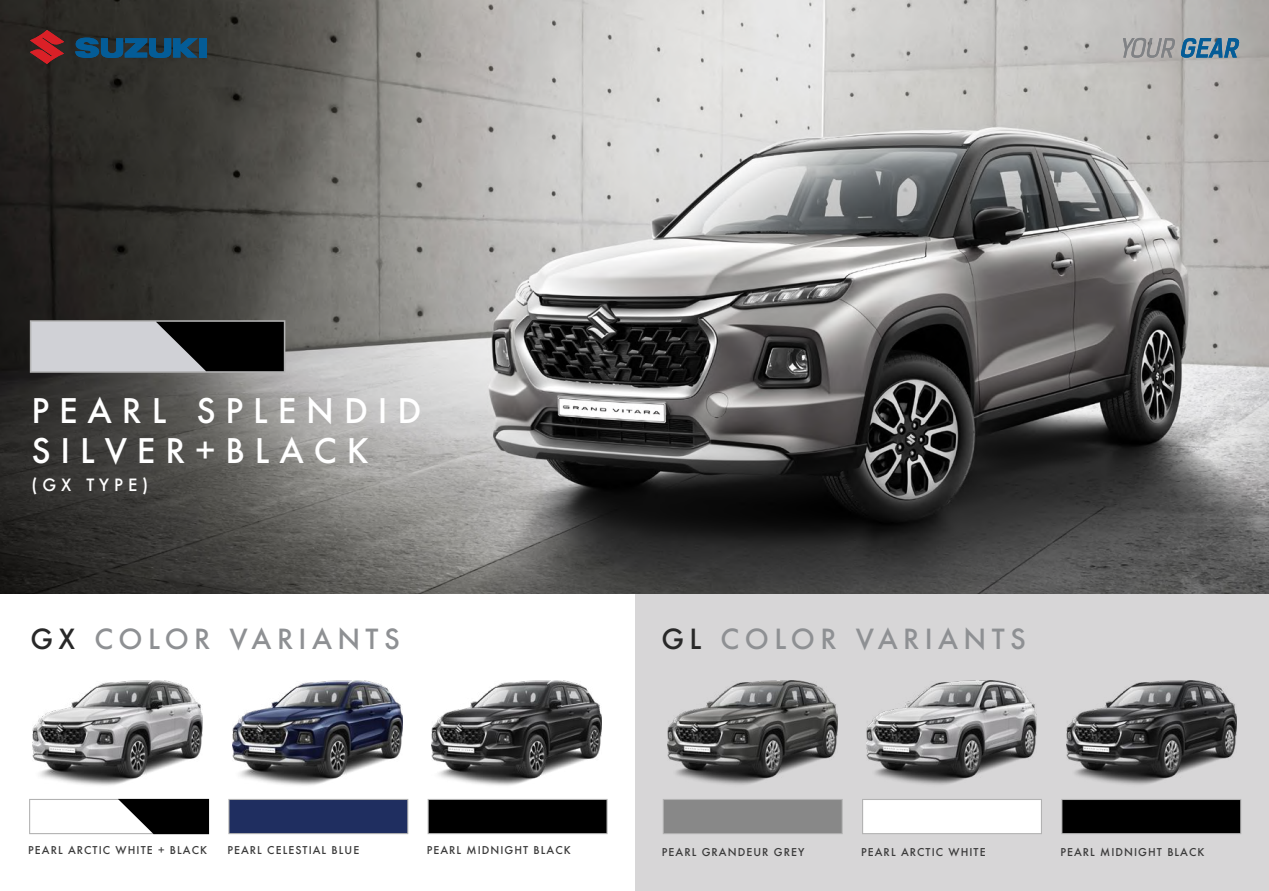
<style>
.page{position:relative;width:1269px;height:891px;background:#fff}
.page>*{position:absolute;margin:0;border:0;box-sizing:border-box;transform-origin:0 0}
.t1{font:500 33px/39.6px "Futura";letter-spacing:.3em;color:#fff}
.t2{font:500 27px "Futura";letter-spacing:.2em;color:#8e9093}
.t3{font:500 16.5px "Futura";letter-spacing:.3em;color:#fff}
.t4{font:500 10.5px "Futura";letter-spacing:.1em;color:#3a3a3a}
.s1{color:#282828}
</style>
<div class="page">
<img style="left:0;top:0;width:1269px;height:594px">
<svg style="left:30px;top:30px;width:34px;height:34px"></svg>
<div style="left:199px;top:38px;width:7px;height:20px;background:#045c97"></div>
<svg style="left:75px;top:38px;width:123px;height:20px;background:#114c73"></svg>
<svg style="left:1123px;top:38px;width:117px;height:20px;background:#7991a1"></svg>
<div style="left:0;top:594px;width:1269px;height:297px;background:#d7d6d7"></div>
<div style="left:0;top:594px;width:634px;height:297px;background:#fff"></div>
<img style="left:431px;top:681px;width:171px;height:105px">
<img style="left:232px;top:681px;width:170px;height:105px">
<img style="left:33px;top:681px;width:170px;height:105px">
<img style="left:1066px;top:680px;width:170px;height:105px">
<img style="left:867px;top:680px;width:170px;height:105px">
<img style="left:667px;top:680px;width:170px;height:105px">
<svg style="left:29px;top:799px;width:180px;height:35px"></svg>
<svg style="left:228px;top:799px;width:180px;height:35px;background:#293765"></svg>
<svg style="left:428px;top:799px;width:180px;height:35px;background:#0c0c0c"></svg>
<svg style="left:663px;top:799px;width:180px;height:35px;background:#8a8a8a"></svg>
<svg style="left:862px;top:799px;width:180px;height:35px;background:#f9f9f9"></svg>
<svg style="left:1061px;top:799px;width:180px;height:35px;background:#0c0c0c"></svg>
<svg style="left:30px;top:320px;width:255px;height:53px;background:#7e7e81"></svg>
<h1 class="t1" style="left:31px;top:391px;width:392px">PEARL SPLENDID<br>SILVER+BLACK</h1>
<h3 class="t3" style="left:31px;top:473px;width:118px">(GX TYPE)</h3>
<h2 class="t2" style="left:30px;top:621px;width:371px"><span class="s1">GX</span> COLOR VARIANTS</h2>
<h2 class="t2" style="left:661px;top:621px;width:366px"><span class="s1">GL</span> COLOR VARIANTS</h2>
<p class="t4" style="left:28px;top:843px;width:180px">PEARL ARCTIC WHITE + BLACK</p>
<p class="t4" style="left:227px;top:843px;width:133px">PEARL CELESTIAL BLUE</p>
<p class="t4" style="left:427px;top:843px;width:146px">PEARL MIDNIGHT BLACK</p>
<p class="t4" style="left:662px;top:845px;width:144px">PEARL GRANDEUR GREY</p>
<p class="t4" style="left:861px;top:845px;width:126px">PEARL ARCTIC WHITE</p>
<p class="t4" style="left:1060px;top:845px;width:146px">PEARL MIDNIGHT BLACK</p>
</div>
